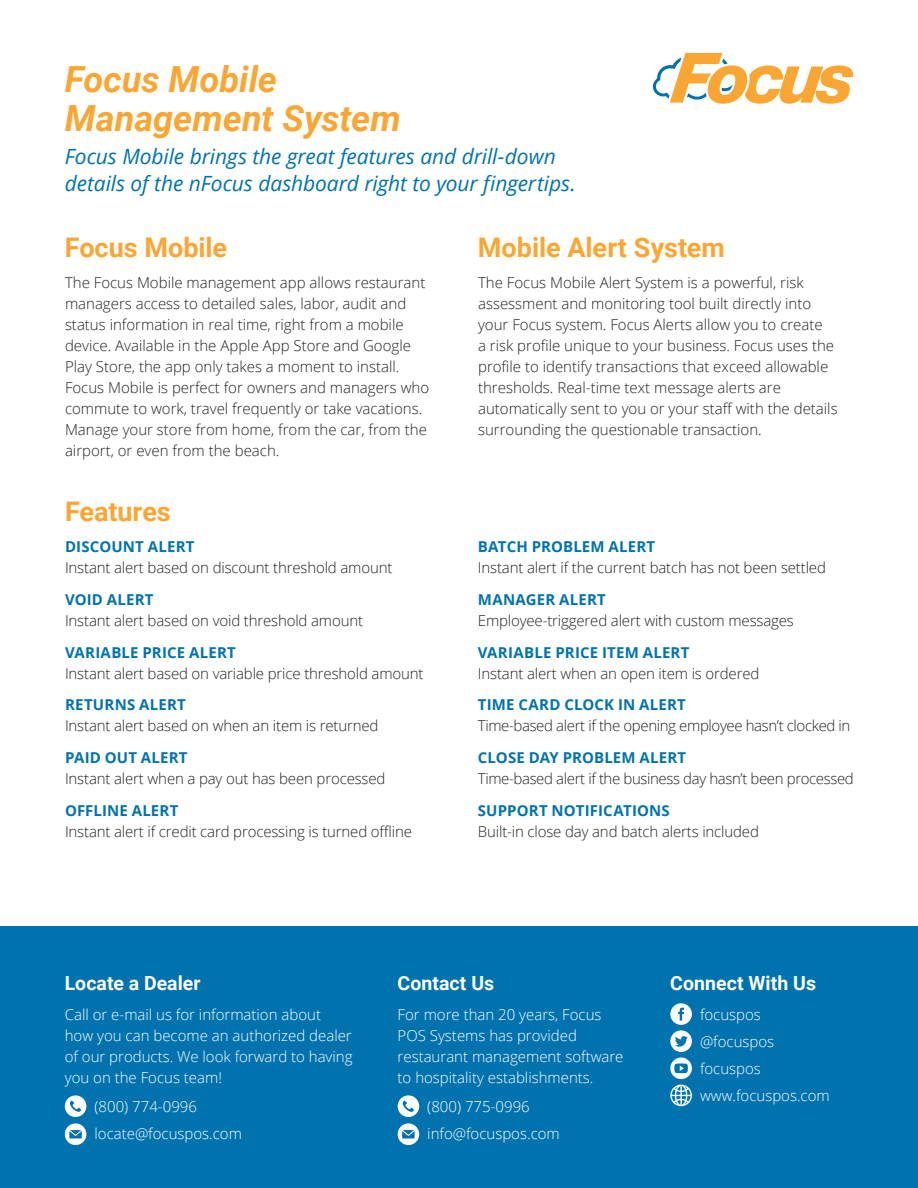
<style>
.page{position:relative;width:918px;height:1188px;background:#fff}
.page>*{position:absolute;margin:0;border:0;box-sizing:border-box;transform-origin:0 0}
.t1{font:italic 700 36px/39px "Roboto";color:#faa633}
.t2{font:700 27px "Roboto";color:#faa633}
.t3{font:italic 21px/27px "Open Sans";letter-spacing:-.005em;color:#0073ae}
.t4{font:700 19.5px "Roboto";color:#fff}
.t5{font:300 15px/21px "Open Sans";color:#212223}
.t6{font:300 15px/21px "Open Sans";color:#fff}
.t7{font:700 15px "Open Sans";letter-spacing:.01em;color:#0073ae}
.t8{font:300 15px "Open Sans";letter-spacing:-.025em;color:#212223}
</style>
<div class="page">
<svg style="left:653px;top:53px;width:201px;height:51px"></svg>
<div style="left:0;top:927px;width:918px;height:261px;background:#0073ae"></div>
<svg style="left:670px;top:1003px;width:22px;height:49px"></svg>
<svg style="left:670px;top:1058px;width:22px;height:49px"></svg>
<svg style="left:397px;top:1095px;width:22px;height:50px"></svg>
<svg style="left:64px;top:1095px;width:22px;height:50px"></svg>
<p class="t1" style="left:65px;top:58px;width:338px">Focus Mobile<br>Management System</p>
<p class="t3" style="left:65px;top:143px;width:512px">Focus Mobile brings the great features and drill-down details of the nFocus dashboard right to your fingertips.</p>
<p class="t2" style="left:65px;top:228px;width:164px">Focus Mobile</p>
<p class="t5" style="left:65px;top:271px;width:366px">The Focus Mobile management app allows restaurant managers access to detailed sales, labor, audit and status information in real time, right from a mobile device. Available in the Apple App Store and Google Play Store, the app only takes a moment to install.<br>Focus Mobile is perfect for owners and managers who commute to work, travel frequently or take vacations.<br>Manage your store from home, from the car, from the airport, or even from the beach.</p>
<p class="t2" style="left:478px;top:228px;width:249px">Mobile Alert System</p>
<p class="t5" style="left:478px;top:271px;width:361px">The Focus Mobile Alert System is a powerful, risk assessment and monitoring tool built directly into your Focus system. Focus Alerts allow you to create<br>a risk profile unique to your business. Focus uses the profile to identify transactions that exceed allowable thresholds. Real-time text message alerts are automatically sent to you or your staff with the details surrounding the questionable transaction.</p>
<p class="t2" style="left:65px;top:492px;width:107px">Features</p>
<p class="t7" style="left:65px;top:536px;width:131px">DISCOUNT ALERT</p>
<p class="t5" style="left:65px;top:557px;width:329px">Instant alert based on discount threshold amount</p>
<p class="t7" style="left:65px;top:589px;width:90px">VOID ALERT</p>
<p class="t5" style="left:65px;top:609px;width:300px">Instant alert based on void threshold amount</p>
<p class="t7" style="left:65px;top:642px;width:172px">VARIABLE PRICE ALERT</p>
<p class="t5" style="left:65px;top:662px;width:360px">Instant alert based on variable price threshold amount</p>
<p class="t7" style="left:65px;top:694px;width:122px">RETURNS ALERT</p>
<p class="t5" style="left:65px;top:715px;width:315px">Instant alert based on when an item is returned</p>
<p class="t7" style="left:65px;top:747px;width:124px">PAID OUT ALERT</p>
<p class="t5" style="left:65px;top:768px;width:322px">Instant alert when a pay out has been processed</p>
<p class="t7" style="left:65px;top:800px;width:115px">OFFLINE ALERT</p>
<p class="t5" style="left:65px;top:821px;width:348px">Instant alert if credit card processing is turned offline</p>
<p class="t7" style="left:478px;top:536px;width:179px">BATCH PROBLEM ALERT</p>
<p class="t5" style="left:478px;top:557px;width:350px">Instant alert if the current batch has not been settled</p>
<p class="t7" style="left:478px;top:589px;width:130px">MANAGER ALERT</p>
<p class="t5" style="left:478px;top:609px;width:318px">Employee-triggered alert with custom messages</p>
<p class="t7" style="left:478px;top:642px;width:213px">VARIABLE PRICE ITEM ALERT</p>
<p class="t5" style="left:478px;top:662px;width:283px">Instant alert when an open item is ordered</p>
<p class="t7" style="left:478px;top:694px;width:210px">TIME CARD CLOCK IN ALERT</p>
<p class="t8" style="left:478px;top:716px;width:374px">Time-based alert if the opening employee hasn’t clocked in</p>
<p class="t7" style="left:478px;top:747px;width:210px">CLOSE DAY PROBLEM ALERT</p>
<p class="t8" style="left:478px;top:768px;width:377px">Time-based alert if the business day hasn’t been processed</p>
<p class="t7" style="left:478px;top:800px;width:194px">SUPPORT NOTIFICATIONS</p>
<p class="t5" style="left:478px;top:821px;width:283px">Built-in close day and batch alerts included</p>
<p class="t4" style="left:65px;top:969px;width:137px">Locate a Dealer</p>
<p class="t6" style="left:65px;top:1003px;width:289px">Call or e-mail us for information about how you can become an authorized dealer of our products. We look forward to having you on the Focus team!</p>
<p class="t6" style="left:94px;top:1096px;width:104px">(800) 774-0996</p>
<p class="t6" style="left:94px;top:1123px;width:149px">locate@focuspos.com</p>
<p class="t4" style="left:398px;top:969px;width:98px">Contact Us</p>
<p class="t6" style="left:398px;top:1003px;width:227px">For more than 20 years, Focus<br>POS Systems has provided restaurant management software to hospitality establishments.</p>
<p class="t6" style="left:427px;top:1096px;width:104px">(800) 775-0996</p>
<p class="t6" style="left:427px;top:1123px;width:134px">info@focuspos.com</p>
<p class="t4" style="left:670px;top:969px;width:147px">Connect With Us</p>
<p class="t6" style="left:700px;top:1003px;width:62px">focuspos</p>
<p class="t6" style="left:700px;top:1030px;width:76px">@focuspos</p>
<p class="t6" style="left:700px;top:1058px;width:62px">focuspos</p>
<p class="t6" style="left:700px;top:1085px;width:131px">www.focuspos.com</p>
</div>
